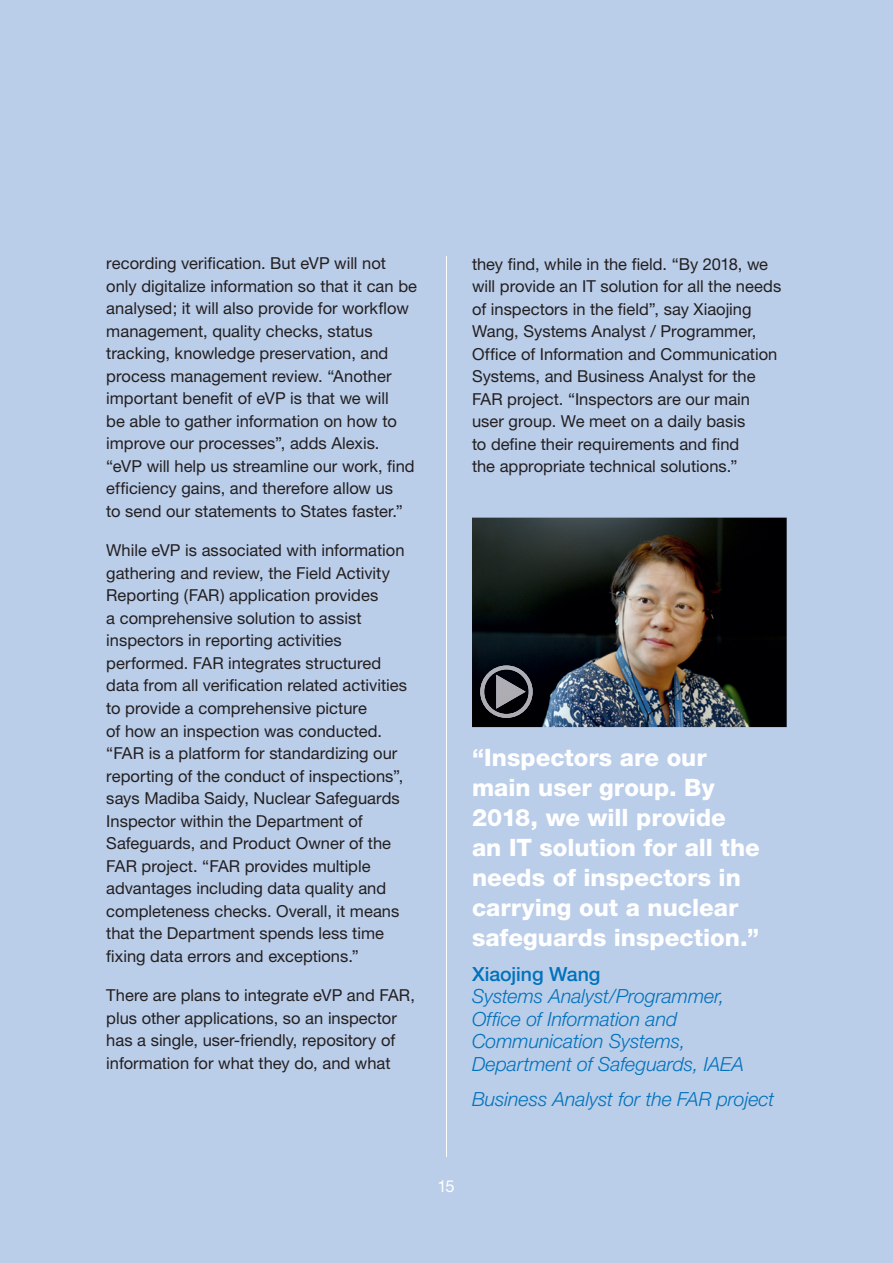
<style>
.page{position:relative;width:893px;height:1263px;background:#bacde9}
.page>*{position:absolute;margin:0;border:0;box-sizing:border-box;transform-origin:0 0}
.t1{font:800 24px/30px "Helvetica Neue";color:#fff}
.t2{font:italic 300 19.5px/22.5px "Helvetica Neue";letter-spacing:-.005em;color:#0072bc}
.t3{font:500 19.5px "Helvetica Neue";letter-spacing:-.005em;color:#0072bc}
.t4{font:16.5px/22.5px "Helvetica Neue";color:#231f20}
.t5{font:16.5px "Helvetica Neue";color:#fff}
</style>
<div class="page">
<hr style="left:446px;top:256px;width:1px;height:901px;background:#fff">
<img style="left:472px;top:518px;width:315px;height:209px">
<img style="left:480px;top:665px;width:53px;height:53px">
<p class="t4" style="left:106px;top:252px;width:312px">recording verification. But eVP will not only digitalize information so that it can be analysed; it will also provide for workflow management, quality checks, status tracking, knowledge preservation, and process management review. “Another important benefit of eVP is that we will<br>be able to gather information on how to improve our processes”, adds Alexis. “eVP will help us streamline our work, find efficiency gains, and therefore allow us<br>to send our statements to States faster.”</p>
<p class="t4" style="left:106px;top:539px;width:302px">While eVP is associated with information gathering and review, the Field Activity Reporting (FAR) application provides<br>a comprehensive solution to assist inspectors in reporting activities performed. FAR integrates structured data from all verification related activities to provide a comprehensive picture<br>of how an inspection was conducted. “FAR is a platform for standardizing our reporting of the conduct of inspections”, says Madiba Saidy, Nuclear Safeguards Inspector within the Department of Safeguards, and Product Owner of the FAR project. “FAR provides multiple advantages including data quality and completeness checks. Overall, it means that the Department spends less time fixing data errors and exceptions.”</p>
<p class="t4" style="left:106px;top:984px;width:310px">There are plans to integrate eVP and FAR, plus other applications, so an inspector has a single, user-friendly, repository of information for what they do, and what</p>
<p class="t4" style="left:472px;top:252px;width:311px">they find, while in the field. “By 2018, we will provide an IT solution for all the needs of inspectors in the field”, say Xiaojing Wang, Systems Analyst / Programmer, Office of Information and Communication Systems, and Business Analyst for the FAR project. “Inspectors are our main user group. We meet on a daily basis<br>to define their requirements and find<br>the appropriate technical solutions.”</p>
<h1 class="t1" style="left:472px;top:742px;width:289px">“Inspectors are our main user group. By<br>2018, we will provide an IT solution for all the needs of inspectors in carrying out a nuclear safeguards inspection.”</h1>
<p class="t3" style="left:472px;top:962px;width:130px">Xiaojing Wang</p>
<p class="t2" style="left:472px;top:985px;width:274px">Systems Analyst/Programmer,<br>Office of Information and<br>Communication Systems,<br>Department of Safeguards, IAEA</p>
<p class="t2" style="left:472px;top:1088px;width:304px">Business Analyst for the FAR project</p>
<p class="t5" style="left:437px;top:1176px;width:19px">15</p>
</div>
